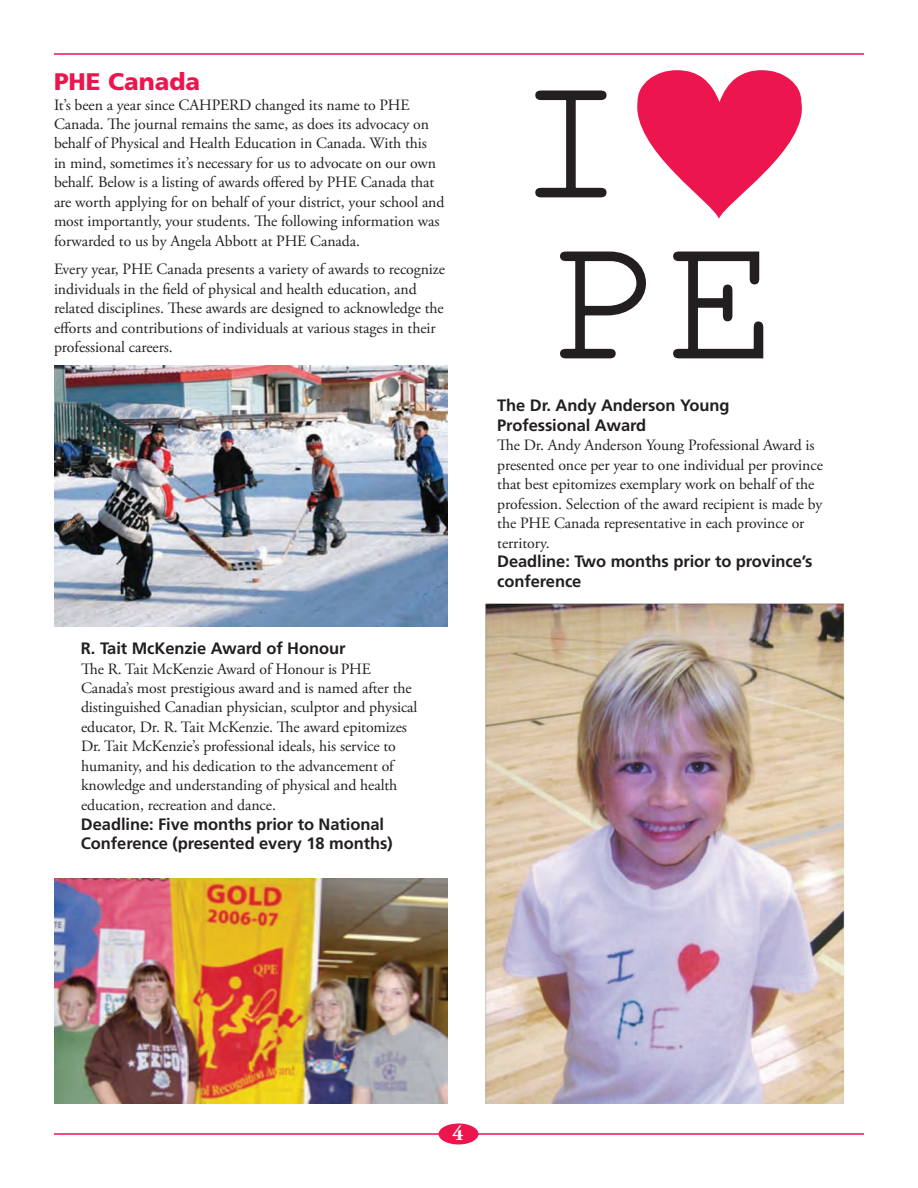
<style>
.page{position:relative;width:918px;height:1188px;background:#fff}
.page>*{position:absolute;margin:0;border:0;box-sizing:border-box;transform-origin:0 0}
.t1{font:900 24px "Frutiger LT Std";color:#ed154e}
.t2{font:700 21px "Adobe Garamond Pro";color:#fff}
.t3{font:700 16.5px/19.5px "Frutiger LT Std";letter-spacing:-.005em;color:#231f20}
.t4{font:15.75px/19.5px "Adobe Garamond Pro";letter-spacing:-.005em;color:#231f20}
</style>
<div class="page">
<hr style="left:54px;top:1133px;width:810px;height:2px;background:#ed154e">
<hr style="left:54px;top:53px;width:810px;height:2px;background:#ed154e">
<div style="left:439px;top:1124px;width:39px;height:20px;background:#ed154e;border-radius:50%"></div>
<svg style="left:535px;top:90px;width:72px;height:108px"></svg>
<svg style="left:560px;top:251px;width:86px;height:108px"></svg>
<svg style="left:673px;top:251px;width:91px;height:108px"></svg>
<svg style="left:637px;top:70px;width:165px;height:149px"></svg>
<img style="left:54px;top:878px;width:394px;height:225px">
<img style="left:485px;top:603px;width:359px;height:500px">
<img style="left:54px;top:365px;width:394px;height:262px">
<h1 class="t1" style="left:54px;top:67px;width:148px">PHE Canada</h1>
<p class="t4" style="left:54px;top:95px;width:392px">It’s been a year since CAHPERD changed its name to PHE Canada. The journal remains the same, as does its advocacy on behalf of Physical and Health Education in Canada. With this<br>in mind, sometimes it’s necessary for us to advocate on our own behalf. Below is a listing of awards offered by PHE Canada that are worth applying for on behalf of your district, your school and most importantly, your students. The following information was forwarded to us by Angela Abbott at PHE Canada.</p>
<p class="t4" style="left:54px;top:260px;width:392px">Every year, PHE Canada presents a variety of awards to recognize individuals in the field of physical and health education, and related disciplines. These awards are designed to acknowledge the efforts and contributions of individuals at various stages in their professional careers.</p>
<p class="t3" style="left:81px;top:639px;width:266px">R. Tait McKenzie Award of Honour</p>
<p class="t4" style="left:81px;top:659px;width:338px">The R. Tait McKenzie Award of Honour is PHE Canada’s most prestigious award and is named after the distinguished Canadian physician, sculptor and physical educator, Dr. R. Tait McKenzie. The award epitomizes Dr. Tait McKenzie’s professional ideals, his service to humanity, and his dedication to the advancement of knowledge and understanding of physical and health education, recreation and dance.</p>
<p class="t3" style="left:81px;top:814px;width:313px">Deadline: Five months prior to National<br>Conference (presented every 18 months)</p>
<p class="t3" style="left:497px;top:396px;width:234px">The Dr. Andy Anderson Young<br>Professional Award</p>
<p class="t4" style="left:497px;top:436px;width:327px">The Dr. Andy Anderson Young Professional Award is presented once per year to one individual per province that best epitomizes exemplary work on behalf of the profession. Selection of the award recipient is made by the PHE Canada representative in each province or territory.</p>
<p class="t3" style="left:497px;top:552px;width:317px">Deadline: Two months prior to province’s conference</p>
<h2 class="t2" style="left:453px;top:1121px;width:12px">4</h2>
</div>
